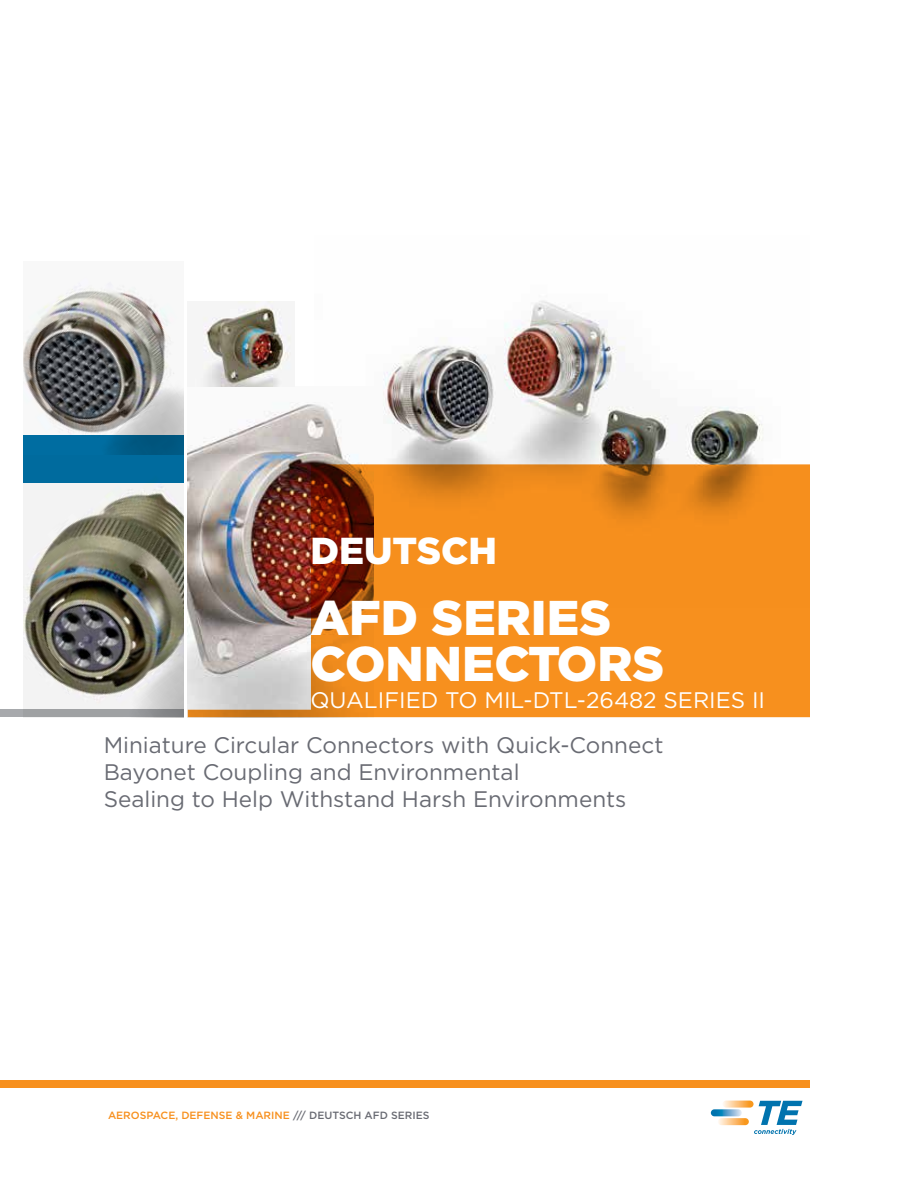
<style>
.page{position:relative;width:918px;height:1188px;background:#fff}
.page>*{position:absolute;margin:0;border:0;box-sizing:border-box;transform-origin:0 0}
.t1{font:900 48.75px/46.5px "Gotham";color:#fff}
.t2{font:900 37.5px "Gotham";color:#fff}
.t3{font:22.5px/27px "Gotham";color:#696b73}
.t4{font:22.5px "Gotham";color:#fff}
.t5{font:500 10.5px "Gotham";color:#f7901e}
.s1{color:#696b73}
</style>
<div class="page">
<img style="left:23px;top:282px;width:161px;height:154px">
<div style="left:0;top:1080px;width:810px;height:8px;background:#f7901e"></div>
<img style="left:23px;top:483px;width:161px;height:227px">
<img style="left:383px;top:300px;width:381px;height:164px">
<svg style="left:0;top:710px;width:184px;height:7px"></svg>
<svg style="left:23px;top:436px;width:161px;height:47px;background:#006899"></svg>
<img style="left:188px;top:402px;width:179px;height:62px">
<svg style="left:188px;top:464px;width:622px;height:253px;background:#db8731"></svg>
<img style="left:200px;top:302px;width:92px;height:85px">
<svg style="left:723px;top:1101px;width:31px;height:7px"></svg>
<svg style="left:718px;top:1118px;width:31px;height:7px"></svg>
<svg style="left:711px;top:1109px;width:31px;height:7px"></svg>
<svg style="left:754px;top:1101px;width:49px;height:34px"></svg>
<h2 class="t2" style="left:310px;top:528px;width:188px">DEUTSCH</h2>
<h1 class="t1" style="left:310px;top:594px;width:355px">AFD SERIES<br>CONNECTORS</h1>
<p class="t4" style="left:310px;top:686px;width:456px">QUALIFIED TO MIL-DTL-26482 SERIES II</p>
<p class="t3" style="left:104px;top:732px;width:561px">Miniature Circular Connectors with Quick-Connect<br>Bayonet Coupling and Environmental<br>Sealing to Help Withstand Harsh Environments</p>
<p class="t5" style="left:108px;top:1108px;width:323px">AEROSPACE, DEFENSE &amp; MARINE <span class="s1">/// DEUTSCH AFD SERIES</span></p>
</div>
